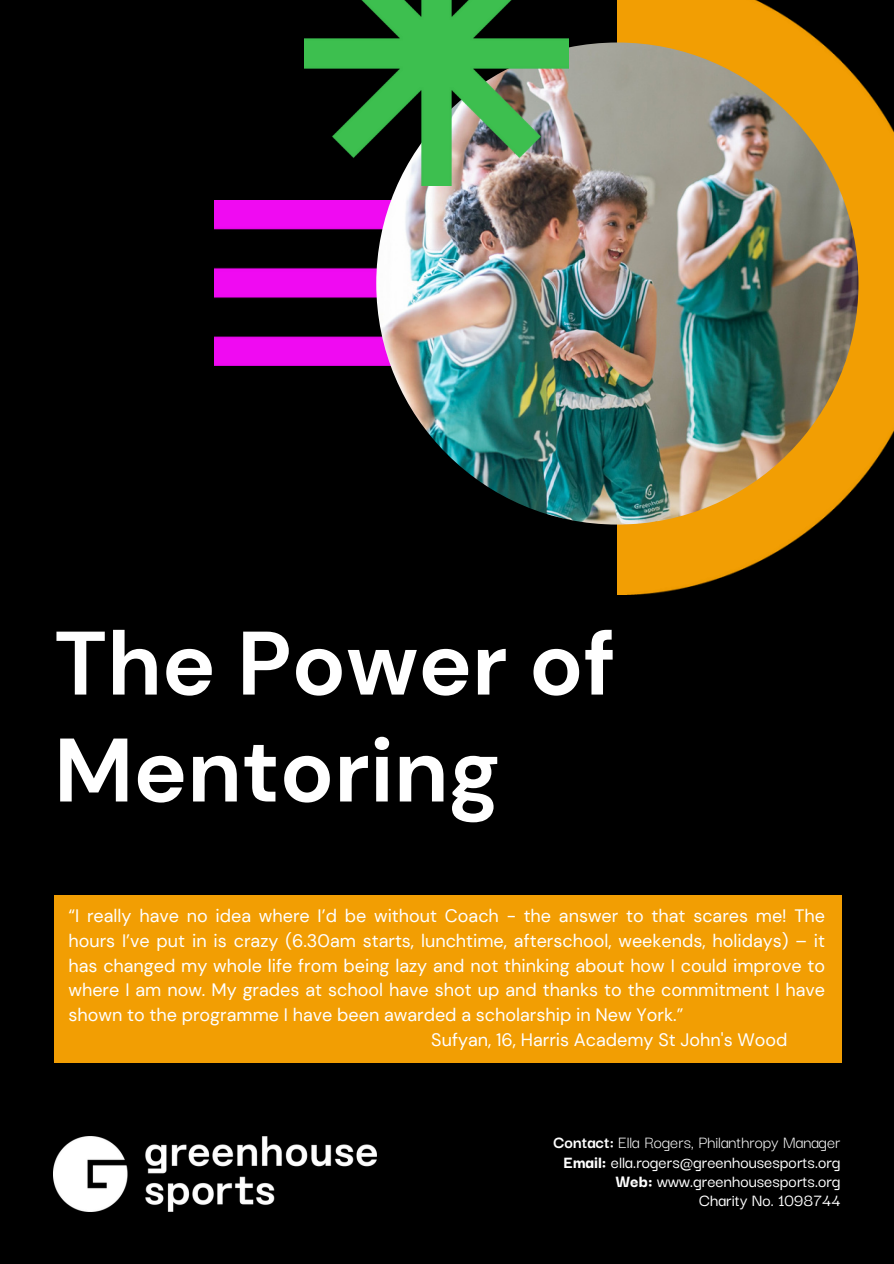
<style>
.page{position:relative;width:894px;height:1264px;background:#fff}
.page>*{position:absolute;margin:0;border:0;box-sizing:border-box;transform-origin:0 0}
.t1{font:700 89.85px/106.8px "DM Sans";color:#fff}
.t2{font:500 18.3px "Darker Grotesque";color:#fff}
.t3{font:18.3px "Darker Grotesque";color:#fff}
.t4{font:18px/24.8px "DM Sans";color:#fff;text-align:justify}
.s1{font-weight:700}
.s2{font-weight:800}
</style>
<div class="page">
<div style="left:0;top:0;width:893px;height:1263px;background:#000"></div>
<img style="left:617px;top:0;width:276px;height:595px">
<img style="left:215px;top:201px;width:175px;height:164px">
<img style="left:376px;top:42px;width:482px;height:482px;border-radius:50%">
<img style="left:304px;top:0;width:264px;height:185px">
<img style="left:53px;top:1136px;width:323px;height:75px">
<div style="left:54px;top:894px;width:786px;height:168px;background:#f29e03"></div>
<p class="t1" style="left:54px;top:610px;width:563px">The Power of<br>Mentoring</p>
<p class="t4" style="left:68px;top:903px;width:758px">“I really have no idea where I’d be without Coach - the answer to that scares me! The hours I’ve put in is crazy (6.30am starts, lunchtime, afterschool, weekends, holidays) – it has changed my whole life from being lazy and not thinking about how I could improve to where I am now. My grades at school have shot up and thanks to the commitment I have shown to the programme I have been awarded a scholarship in New York.”</p>
<p class="t4" style="left:431px;top:1027px;width:357px">Sufyan, 16, Harris Academy St John's Wood</p>
<p class="t3" style="left:553px;top:1129px;width:288px"><span class="s1">Contact:</span> Ella Rogers, Philanthropy Manager</p>
<p class="t2" style="left:563px;top:1148px;width:278px"><span class="s2">Email:</span> ella.rogers@greenhousesports.org</p>
<p class="t2" style="left:615px;top:1167px;width:226px"><span class="s2">Web:</span> www.greenhousesports.org</p>
<p class="t2" style="left:699px;top:1186px;width:143px">Charity No. 1098744</p>
</div>
